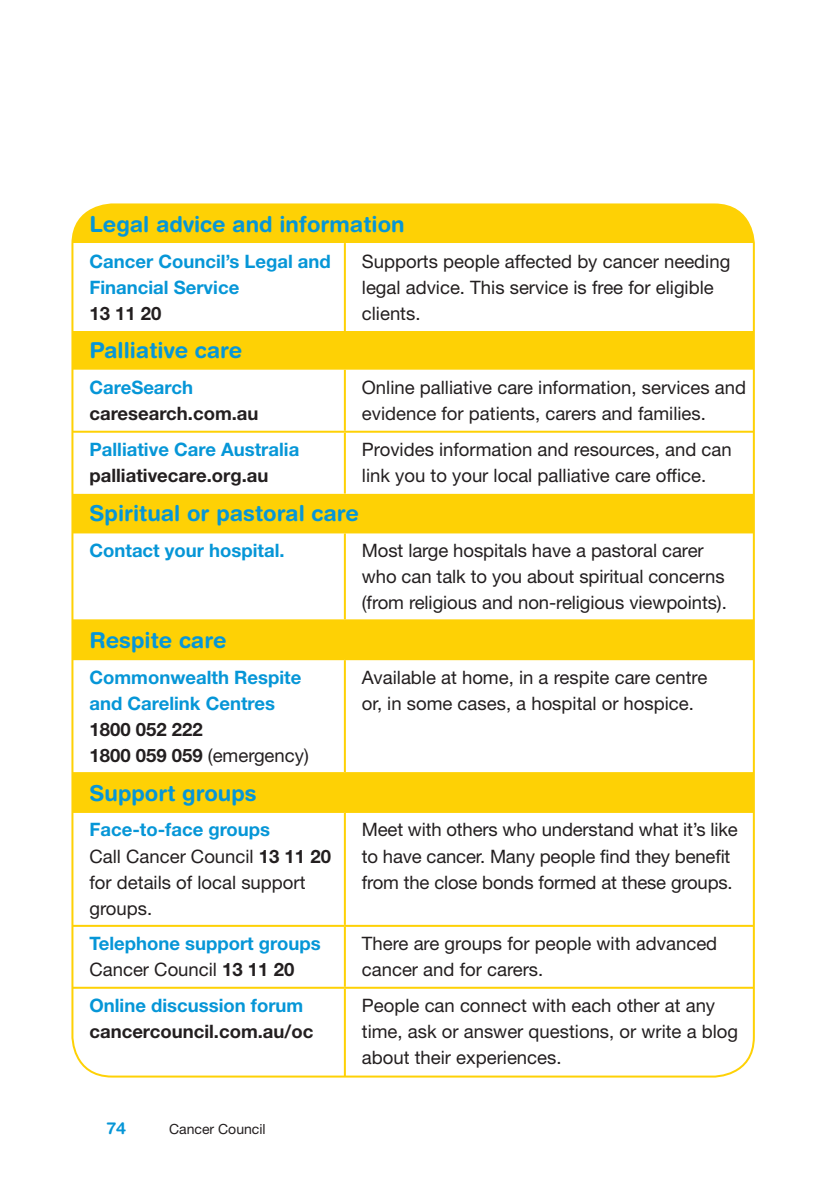
<style>
.page{position:relative;width:840px;height:1191px;background:#fff}
.page>*{position:absolute;margin:0;border:0;box-sizing:border-box;transform-origin:0 0}
._9__Table_A_Head{font:700 22px "Helvetica Rounded LT Std";color:#0696d7}
._5__Box_copy_BLUE_te{font:18.4px/26px "Helvetica Neue LT Std";color:#231f20}
._5__Box_copy_BLUE_te-2{font:700 18.4px/26px "Helvetica Neue LT Std";color:#0696d7}
._5__Box_copy_BLUE_te-3{font:700 18.4px "Helvetica Neue LT Std";color:#231f20}
.t1{font:700 16.4px "Helvetica Rounded LT Std";color:#0696d7}
.t2{font:14px "Helvetica Neue LT Std";color:#231f20}
.s1{font-weight:700}
</style>
<div class="page">
<svg style="left:73px;top:204px;width:680px;height:607px"></svg>
<svg style="left:74px;top:243px;width:677px;height:250px"></svg>
<hr style="left:72px;top:431px;width:272px;height:2px;background:#fed105">
<hr style="left:344px;top:431px;width:409px;height:2px;background:#fed105">
<hr style="left:343px;top:243px;width:2px;height:88px;background:#fed105">
<hr style="left:343px;top:370px;width:2px;height:61px;background:#fed105">
<hr style="left:343px;top:433px;width:2px;height:60px;background:#fed105">
<hr style="left:72px;top:531px;width:272px;height:2px;background:#fed105">
<hr style="left:344px;top:531px;width:409px;height:2px;background:#fed105">
<hr style="left:343px;top:533px;width:2px;height:86px;background:#fed105">
<hr style="left:72px;top:619px;width:272px;height:2px;background:#fed105">
<hr style="left:344px;top:619px;width:409px;height:2px;background:#fed105">
<hr style="left:72px;top:658px;width:272px;height:2px;background:#fed105">
<hr style="left:344px;top:658px;width:409px;height:2px;background:#fed105">
<hr style="left:343px;top:660px;width:2px;height:112px;background:#fed105">
<hr style="left:72px;top:772px;width:272px;height:2px;background:#fed105">
<hr style="left:344px;top:772px;width:409px;height:2px;background:#fed105">
<hr style="left:72px;top:811px;width:272px;height:2px;background:#fed105">
<hr style="left:344px;top:811px;width:409px;height:2px;background:#fed105">
<hr style="left:343px;top:813px;width:2px;height:112px;background:#fed105">
<hr style="left:72px;top:925px;width:272px;height:2px;background:#fed105">
<hr style="left:344px;top:925px;width:409px;height:2px;background:#fed105">
<hr style="left:343px;top:927px;width:2px;height:59px;background:#fed105">
<hr style="left:72px;top:986px;width:272px;height:2px;background:#fed105">
<hr style="left:344px;top:986px;width:409px;height:2px;background:#fed105">
<hr style="left:343px;top:988px;width:2px;height:88px;background:#fed105">
<p class="_9__Table_A_Head" style="left:89px;top:210px;width:316px">Legal advice and information</p>
<p class="_5__Box_copy_BLUE_te-2" style="left:89px;top:248px;width:243px">Cancer Council’s Legal and<br>Financial Service</p>
<p class="_5__Box_copy_BLUE_te-3" style="left:89px;top:302px;width:74px">13 11 20</p>
<p class="_5__Box_copy_BLUE_te" style="left:362px;top:248px;width:370px">Supports people affected by cancer needing legal advice. This service is free for eligible clients.</p>
<p class="_9__Table_A_Head" style="left:89px;top:337px;width:154px">Palliative care</p>
<p class="_5__Box_copy_BLUE_te-2" style="left:89px;top:374px;width:105px">CareSearch</p>
<p class="_5__Box_copy_BLUE_te-3" style="left:89px;top:402px;width:170px">caresearch.com.au</p>
<p class="_5__Box_copy_BLUE_te-2" style="left:89px;top:436px;width:211px">Palliative Care Australia</p>
<p class="_5__Box_copy_BLUE_te-3" style="left:89px;top:464px;width:180px">palliativecare.org.au</p>
<p class="_5__Box_copy_BLUE_te" style="left:362px;top:374px;width:385px">Online palliative care information, services and evidence for patients, carers and families.</p>
<p class="_5__Box_copy_BLUE_te" style="left:362px;top:436px;width:371px">Provides information and resources, and can link you to your local palliative care office.</p>
<p class="_9__Table_A_Head" style="left:89px;top:500px;width:271px">Spiritual or pastoral care</p>
<p class="_5__Box_copy_BLUE_te-2" style="left:89px;top:537px;width:196px">Contact your hospital.</p>
<p class="_5__Box_copy_BLUE_te" style="left:362px;top:537px;width:366px">Most large hospitals have a pastoral carer who can talk to you about spiritual concerns (from religious and non-religious viewpoints).</p>
<p class="_9__Table_A_Head" style="left:89px;top:626px;width:138px">Respite care</p>
<p class="_5__Box_copy_BLUE_te-2" style="left:89px;top:664px;width:213px">Commonwealth Respite and Carelink Centres</p>
<p class="_5__Box_copy_BLUE_te-3" style="left:89px;top:718px;width:115px">1800 052 222</p>
<p class="_5__Box_copy_BLUE_te" style="left:89px;top:742px;width:221px"><span class="s1">1800 059 059</span> (emergency)</p>
<p class="_5__Box_copy_BLUE_te" style="left:362px;top:664px;width:347px">Available at home, in a respite care centre or, in some cases, a hospital or hospice.</p>
<p class="_9__Table_A_Head" style="left:89px;top:779px;width:168px">Support groups</p>
<p class="_5__Box_copy_BLUE_te-2" style="left:89px;top:816px;width:182px">Face-to-face groups</p>
<p class="_5__Box_copy_BLUE_te" style="left:89px;top:842px;width:243px">Call Cancer Council <span class="s1">13 11 20</span></p>
<p class="_5__Box_copy_BLUE_te" style="left:89px;top:868px;width:217px">for details of local support groups.</p>
<p class="_5__Box_copy_BLUE_te-2" style="left:89px;top:930px;width:232px">Telephone support groups</p>
<p class="_5__Box_copy_BLUE_te" style="left:89px;top:956px;width:206px">Cancer Council <span class="s1">13 11 20</span></p>
<p class="_5__Box_copy_BLUE_te-2" style="left:89px;top:992px;width:215px">Online discussion forum</p>
<p class="_5__Box_copy_BLUE_te-3" style="left:89px;top:1020px;width:225px">cancercouncil.com.au/oc</p>
<p class="t1" style="left:107px;top:1118px;width:21px">74</p>
<p class="t2" style="left:169px;top:1120px;width:98px">Cancer Council</p>
<p class="_5__Box_copy_BLUE_te" style="left:362px;top:816px;width:377px">Meet with others who understand what it’s like to have cancer. Many people find they benefit from the close bonds formed at these groups.</p>
<p class="_5__Box_copy_BLUE_te" style="left:362px;top:930px;width:356px">There are groups for people with advanced cancer and for carers.</p>
<p class="_5__Box_copy_BLUE_te" style="left:362px;top:992px;width:377px">People can connect with each other at any time, ask or answer questions, or write a blog about their experiences.</p>
</div>
